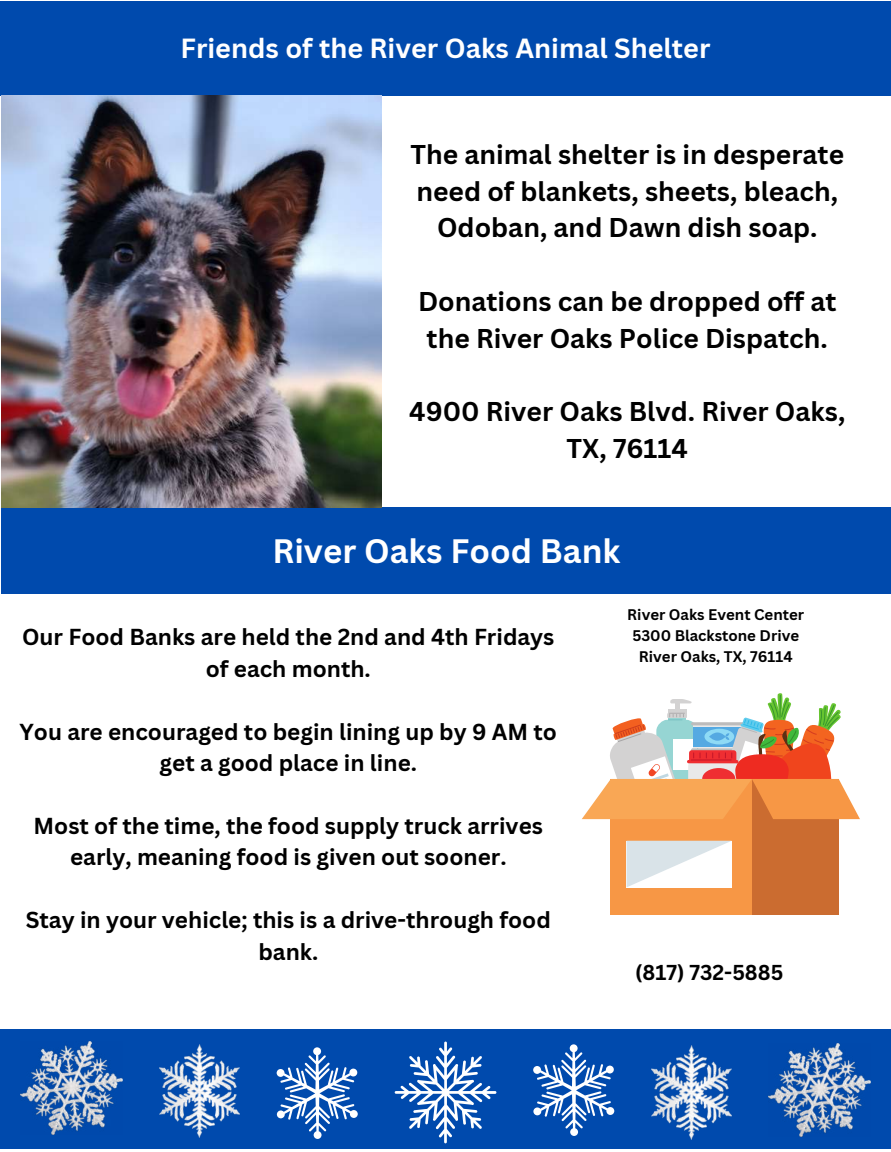
<style>
.page{position:relative;width:891px;height:1152px;background:#fff}
.page>*{position:absolute;margin:0;border:0;box-sizing:border-box;transform-origin:0 0}
.t1{font:700 33px "Canva Sans";color:#fff}
.t2{font:700 27px "Canva Sans";color:#fff}
.t3{font:700 26.47px/36.8px "Canva Sans";color:#000;text-align:center}
.t4{font:700 22.5px/31.5px "Canva Sans";color:#000;text-align:center}
.t5{font:700 21px "Canva Sans";color:#000}
.t6{font:700 15px/20.8px "Canva Sans";color:#000;text-align:center}
</style>
<div class="page">
<div style="left:0;top:1px;width:890px;height:94px;background:#004aad"></div>
<div style="left:1px;top:507px;width:889px;height:87px;background:#004aad"></div>
<div style="left:0;top:1029px;width:890px;height:120px;background:#004aad"></div>
<img style="left:21px;top:1042px;width:101px;height:93px">
<img style="left:159px;top:1044px;width:81px;height:94px">
<svg style="left:394px;top:1042px;width:102px;height:101px"></svg>
<img style="left:651px;top:1046px;width:80px;height:93px">
<img style="left:768px;top:1044px;width:102px;height:93px">
<svg style="left:276px;top:1047px;width:82px;height:92px"></svg>
<svg style="left:533px;top:1044px;width:81px;height:92px"></svg>
<img style="left:1px;top:95px;width:380px;height:412px">
<div style="left:610px;top:779px;width:141px;height:135px;background:#f79745"></div>
<div style="left:751px;top:779px;width:87px;height:135px;background:#cb6c30"></div>
<svg style="left:582px;top:693px;width:277px;height:126px"></svg>
<svg style="left:626px;top:841px;width:105px;height:46px;background:#ebf0f3"></svg>
<p class="t2" style="left:180px;top:32px;width:531px">Friends of the River Oaks Animal Shelter</p>
<p class="t3" style="left:410px;top:136px;width:435px">The animal shelter is in desperate need of blankets, sheets, bleach,<br>Odoban, and Dawn dish soap.</p>
<p class="t3" style="left:418px;top:283px;width:420px">Donations can be dropped off at the River Oaks Police Dispatch.</p>
<p class="t3" style="left:409px;top:394px;width:437px">4900 River Oaks Blvd. River Oaks,<br>TX, 76114</p>
<h1 class="t1" style="left:272px;top:531px;width:349px">River Oaks Food Bank</h1>
<p class="t4" style="left:22px;top:622px;width:534px">Our Food Banks are held the 2nd and 4th Fridays of each month.</p>
<p class="t4" style="left:20px;top:716px;width:539px">You are encouraged to begin lining up by 9 AM to get a good place in line.</p>
<p class="t4" style="left:34px;top:810px;width:511px">Most of the time, the food supply truck arrives early, meaning food is given out sooner.</p>
<p class="t4" style="left:26px;top:905px;width:526px">Stay in your vehicle; this is a drive-through food bank.</p>
<p class="t6" style="left:627px;top:605px;width:178px">River Oaks Event Center<br>5300 Blackstone Drive<br>River Oaks, TX, 76114</p>
<p class="t5" style="left:635px;top:960px;width:150px">(817) 732-5885</p>
</div>
